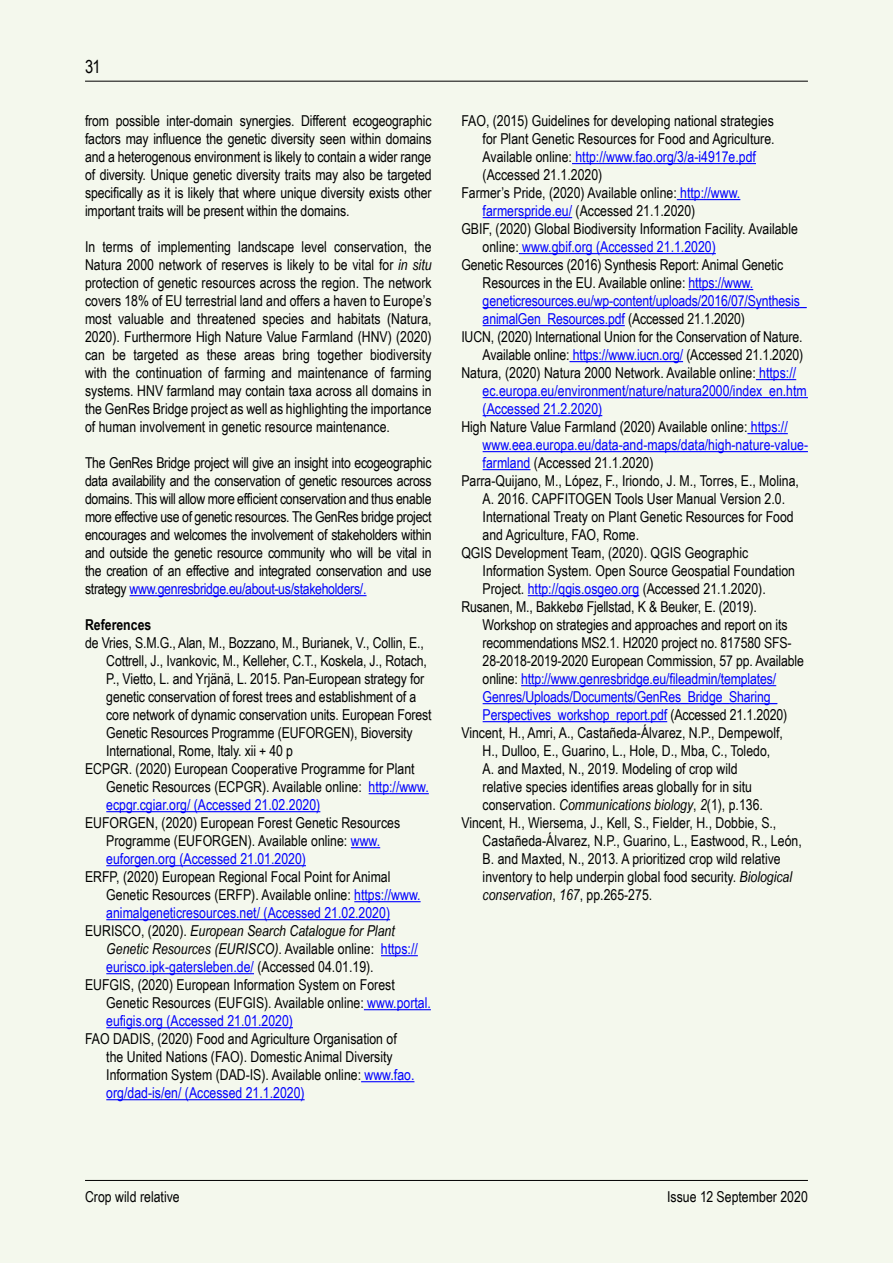
<style>
.page{position:relative;width:893px;height:1263px;background:#f4f8ed}
.page>*{position:absolute;margin:0;border:0;box-sizing:border-box;transform-origin:0 0}
.t1{font:18px "Arial Narrow";color:#000}
.No_Spacing{font:15px/18px "Arial Narrow";color:#000}
.t2{font:15px/18px "Arial Narrow";color:#00f}
.t3{font:italic 15px/18px "Arial Narrow";color:#000}
.t4{font:700 15px "Arial Narrow";color:#000}
.s1{font-style:italic}
.s2{color:#00f}
.s3{font-style:normal}
.s4{font-style:normal;color:#00f}
.s5{color:#000}
</style>
<div class="page">
<hr style="left:85px;top:1180px;width:723px;height:1px;background:#000">
<hr style="left:85px;top:81px;width:723px;height:1px;background:#000">
<hr style="left:130px;top:595px;width:237px;height:1px;background:#00f">
<hr style="left:369px;top:793px;width:60px;height:1px;background:#00f">
<hr style="left:106px;top:811px;width:214px;height:1px;background:#00f">
<svg style="left:351px;top:847px;width:29px;height:1px"></svg>
<hr style="left:106px;top:865px;width:200px;height:1px;background:#00f">
<hr style="left:354px;top:901px;width:67px;height:1px;background:#00f">
<hr style="left:106px;top:919px;width:284px;height:1px;background:#00f">
<hr style="left:381px;top:955px;width:37px;height:1px;background:#00f">
<hr style="left:106px;top:973px;width:148px;height:1px;background:#00f">
<hr style="left:364px;top:1009px;width:67px;height:1px;background:#00f">
<hr style="left:106px;top:1027px;width:187px;height:1px;background:#00f">
<hr style="left:361px;top:1081px;width:53px;height:1px;background:#00f">
<hr style="left:106px;top:1099px;width:199px;height:1px;background:#00f">
<hr style="left:572px;top:163px;width:184px;height:1px;background:#00f">
<hr style="left:677px;top:199px;width:63px;height:1px;background:#00f">
<hr style="left:483px;top:217px;width:89px;height:1px;background:#00f">
<hr style="left:519px;top:253px;width:197px;height:1px;background:#00f">
<hr style="left:689px;top:289px;width:64px;height:1px;background:#00f">
<hr style="left:483px;top:307px;width:324px;height:1px;background:#00f">
<hr style="left:483px;top:325px;width:142px;height:1px;background:#00f">
<hr style="left:569px;top:361px;width:114px;height:1px;background:#00f">
<hr style="left:756px;top:379px;width:40px;height:1px;background:#00f">
<hr style="left:483px;top:397px;width:325px;height:1px;background:#00f">
<hr style="left:483px;top:415px;width:119px;height:1px;background:#00f">
<hr style="left:747px;top:433px;width:41px;height:1px;background:#00f">
<hr style="left:483px;top:451px;width:325px;height:1px;background:#00f">
<hr style="left:483px;top:469px;width:47px;height:1px;background:#00f">
<hr style="left:528px;top:595px;width:111px;height:1px;background:#00f">
<hr style="left:521px;top:685px;width:255px;height:1px;background:#00f">
<hr style="left:483px;top:703px;width:294px;height:1px;background:#00f">
<hr style="left:483px;top:721px;width:184px;height:1px;background:#00f">
<p class="t1" style="left:85px;top:53px;width:17px">31</p>
<p class="No_Spacing" style="left:85px;top:111px;width:348px;text-align:justify">from possible inter-domain synergies. Different ecogeographic factors may influence the genetic diversity seen within domains and a heterogenous environment is likely to contain a wider range of diversity. Unique genetic diversity traits may also be targeted specifically as it is likely that where unique diversity exists other important traits will be present within the domains.</p>
<p class="No_Spacing" style="left:85px;top:237px;width:348px;text-align:justify">In terms of implementing landscape level conservation, the Natura 2000 network of reserves is likely to be vital for <span class="s1">in situ </span>protection of genetic resources across the region. The network covers 18% of EU terrestrial land and offers a haven to Europe’s most valuable and threatened species and habitats (Natura, 2020). Furthermore High Nature Value Farmland (HNV) (2020) can be targeted as these areas bring together biodiversity with the continuation of farming and maintenance of farming systems. HNV farmland may contain taxa across all domains in the GenRes Bridge project as well as highlighting the importance of human involvement in genetic resource maintenance.</p>
<p class="No_Spacing" style="left:85px;top:453px;width:348px;text-align:justify">The GenRes Bridge project will give an insight into ecogeographic data availability and the conservation of genetic resources across domains. This will allow more efficient conservation and thus enable more effective use of genetic resources. The GenRes bridge project encourages and welcomes the involvement of stakeholders within and outside the genetic resource community who will be vital in the creation of an effective and integrated conservation and use strategy <span class="s2">www.genresbridge.eu/about-us/stakeholders/.</span></p>
<p class="t4" style="left:85px;top:613px;width:68px">References</p>
<p class="No_Spacing" style="left:106px;top:633px;width:327px;text-indent:-21px">de Vries, S.M.G., Alan, M., Bozzano, M., Burianek, V., Collin, E., Cottrell, J., Ivankovic, M., Kelleher, C.T., Koskela, J., Rotach, P., Vietto, L. and Yrjänä, L. 2015. Pan-European strategy for genetic conservation of forest trees and establishment of a core network of dynamic conservation units. European Forest Genetic Resources Programme (EUFORGEN), Bioversity International, Rome, Italy. xii + 40 p</p>
<p class="No_Spacing" style="left:106px;top:759px;width:324px;text-indent:-21px">ECPGR. (2020) European Cooperative Programme for Plant<br>Genetic Resources (ECPGR). Available online: <span class="s2">http://www. ecpgr.cgiar.org/ (Accessed 21.02.2020)</span></p>
<p class="No_Spacing" style="left:106px;top:813px;width:295px;text-indent:-21px">EUFORGEN, (2020) European Forest Genetic Resources<br>Programme (EUFORGEN). Available online: <span class="s2">www. euforgen.org (Accessed 21.01.2020)</span></p>
<p class="No_Spacing" style="left:106px;top:867px;width:316px;text-indent:-21px">ERFP, (2020) European Regional Focal Point for Animal<br>Genetic Resources (ERFP). Available online: <span class="s2">https://www. animalgeneticresources.net/ (Accessed 21.02.2020)</span></p>
<p class="t3" style="left:106px;top:921px;width:313px;text-indent:-21px"><span class="s3">EURISCO, (2020).</span> European Search Catalogue for Plant<br>Genetic Resources (EURISCO)<span class="s3">. Available online:</span> <span class="s4">https:// eurisco.ipk-gatersleben.de/</span> <span class="s3">(Accessed 04.01.19).</span></p>
<p class="No_Spacing" style="left:106px;top:975px;width:326px;text-indent:-21px">EUFGIS, (2020) European Information System on Forest<br>Genetic Resources (EUFGIS). Available online: <span class="s2">www.portal. eufigis.org (Accessed 21.01.2020)</span></p>
<p class="No_Spacing" style="left:106px;top:1029px;width:310px;text-indent:-21px">FAO DADIS, (2020) Food and Agriculture Organisation of the United Nations (FAO). Domestic Animal Diversity Information System (DAD-IS). Available online: <span class="s2">www.fao. org/dad-is/en/ (Accessed 21.1.2020)</span></p>
<p class="No_Spacing" style="left:483px;top:111px;width:293px;text-indent:-21px">FAO, (2015) Guidelines for developing national strategies for Plant Genetic Resources for Food and Agriculture.<br>Available online: <span class="s2">http://www.fao.org/3/a-i4917e.pdf </span>(Accessed 21.1.2020)</p>
<p class="No_Spacing" style="left:483px;top:183px;width:259px;text-indent:-21px">Farmer’s Pride, (2020) Available online: <span class="s2">http://www. farmerspride.eu/</span> (Accessed 21.1.2020)</p>
<p class="No_Spacing" style="left:483px;top:219px;width:317px;text-indent:-21px">GBIF, (2020) Global Biodiversity Information Facility. Available online: <span class="s2">www.gbif.org (Accessed 21.1.2020)</span></p>
<p class="No_Spacing" style="left:483px;top:255px;width:325px;text-indent:-21px">Genetic Resources (2016) Synthesis Report: Animal Genetic Resources in the EU. Available online: <span class="s2">https://www. geneticresources.eu/wp-content/uploads/2016/07/Synthesis_ animalGen_Resources.pdf</span> (Accessed 21.1.2020)</p>
<p class="No_Spacing" style="left:461px;top:327px;width:343px;text-align:right">IUCN, (2020) International Union for the Conservation of Nature.<br>Available online: <span class="s2">https://www.iucn.org/</span> (Accessed 21.1.2020)</p>
<p class="t2" style="left:483px;top:363px;width:326px;text-indent:-21px"><span class="s5">Natura, (2020) Natura 2000 Network. Available online:</span> https:// ec.europa.eu/environment/nature/natura2000/index_en.htm (Accessed 21.2.2020)</p>
<p class="t2" style="left:483px;top:417px;width:327px;text-indent:-21px"><span class="s5">High Nature Value Farmland (2020) Available online:</span> https:// www.eea.europa.eu/data-and-maps/data/high-nature-value&shy;farmland <span class="s5">(Accessed 21.1.2020)</span></p>
<p class="No_Spacing" style="left:483px;top:471px;width:318px;text-indent:-21px">Parra-Quijano, M., López, F., Iriondo, J. M., Torres, E., Molina, A. 2016. CAPFITOGEN Tools User Manual Version 2.0.<br>International Treaty on Plant Genetic Resources for Food and Agriculture, FAO, Rome.</p>
<p class="No_Spacing" style="left:483px;top:543px;width:314px;text-indent:-21px">QGIS Development Team, (2020). QGIS Geographic<br>Information System. Open Source Geospatial Foundation<br>Project. <span class="s2">http://qgis.osgeo.org</span> (Accessed 21.1.2020).</p>
<p class="No_Spacing" style="left:483px;top:597px;width:323px;text-indent:-21px">Rusanen, M., Bakkebø Fjellstad, K &amp; Beuker, E. (2019).<br>Workshop on strategies and approaches and report on its recommendations MS2.1. H2020 project no. 817580 SFS-28-2018-2019-2020 European Commission, 57 pp. Available online: <span class="s2">http://www.genresbridge.eu/fileadmin/templates/ Genres/Uploads/Documents/GenRes_Bridge_Sharing_ Perspectives_workshop_report.pdf</span> (Accessed 21.1.2020)</p>
<p class="No_Spacing" style="left:483px;top:723px;width:302px;text-indent:-21px">Vincent, H., Amri, A., Castañeda-Álvarez, N.P., Dempewolf, H., Dulloo, E., Guarino, L., Hole, D., Mba, C., Toledo, A. and Maxted, N., 2019. Modeling of crop wild<br>relative species identifies areas globally for in situ conservation. <span class="s1">Communications biology</span>, <span class="s1">2</span>(1), p.136.</p>
<p class="No_Spacing" style="left:483px;top:813px;width:321px;text-indent:-21px">Vincent, H., Wiersema, J., Kell, S., Fielder, H., Dobbie, S., Castañeda-Álvarez, N.P., Guarino, L., Eastwood, R., Leόn, B. and Maxted, N., 2013. A prioritized crop wild relative inventory to help underpin global food security. <span class="s1">Biological conservation</span>, <span class="s1">167</span>, pp.265-275.</p>
<p class="No_Spacing" style="left:85px;top:1187px;width:96px">Crop wild relative</p>
<p class="No_Spacing" style="left:667px;top:1187px;width:142px">Issue 12 September 2020</p>
</div>
